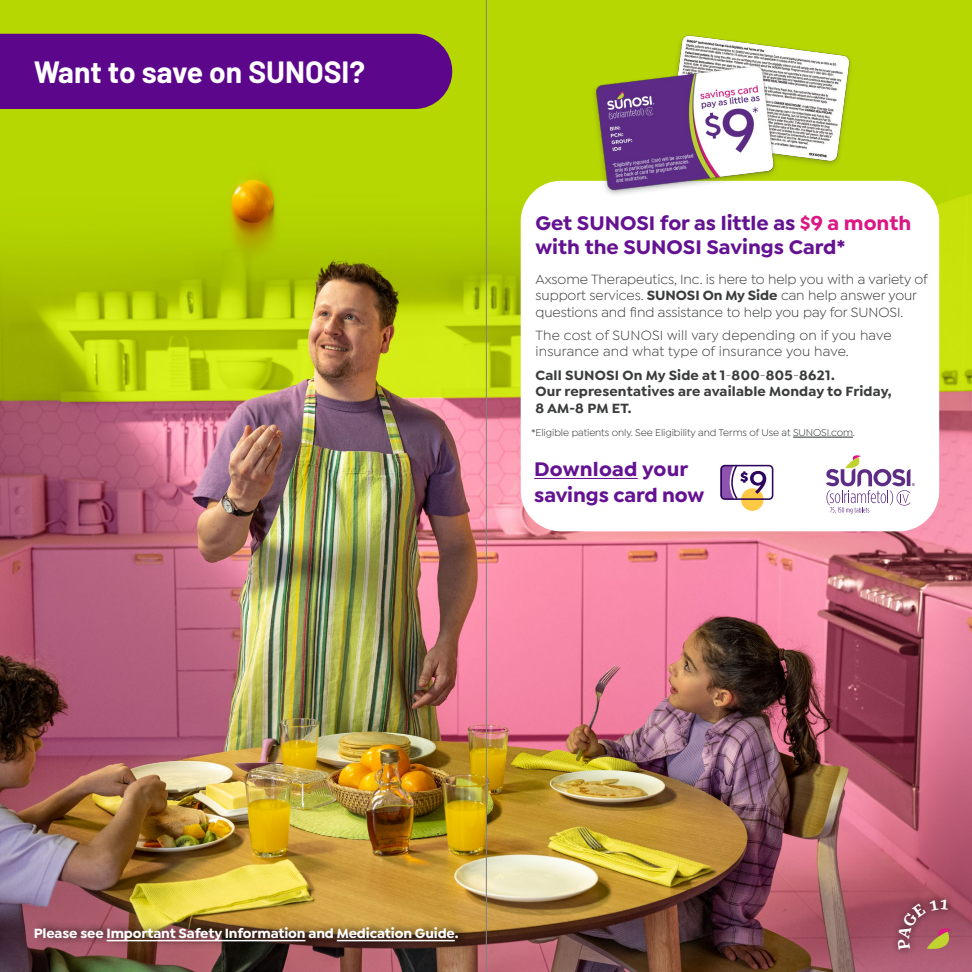
<style>
.page{position:relative;width:972px;height:972px;background:#fff}
.page>*{position:absolute;margin:0;border:0;box-sizing:border-box;transform-origin:0 0}
.t1{font:700 30px "Barlow";color:#fff}
.t2{font:700 21px/24px "Isidora Sans";color:#641292}
.t3{font:14.25px/16.5px "Isidora Sans";letter-spacing:-.005em;color:#3b3d3d}
.t4{font:700 14.25px/16.5px "Isidora Sans";letter-spacing:.01em;color:#3b3d3d}
.t5{font:700 14.25px "Isidora Sans";letter-spacing:-.01em;color:#fff}
.t6{font:10.5px "Isidora Sans";letter-spacing:-.01em;color:#313333}
.s1{color:#da1884}
.s2{font-weight:700}
.s3{font-weight:400}
</style>
<div class="page">
<img style="left:0;top:0;width:972px;height:972px">
<div style="left:521px;top:181px;width:418px;height:350px;background:#fff;border-radius:40px"></div>
<hr style="left:534px;top:478px;width:104px;height:1px;background:#641292">
<hr style="left:793px;top:437px;width:60px;height:1px;background:#313333">
<img style="left:589px;top:30px;width:270px;height:165px">
<svg style="left:720px;top:464px;width:54px;height:47px"></svg>
<div style="left:0;top:34px;width:452px;height:75px;background:#5c068c"></div>
<hr style="left:486px;top:0;width:1px;height:972px;background:#808285">
<div style="left:890px;top:892px;width:65px;height:65px;background:#000;opacity:.75"></div>
<div style="left:34px;top:919px;width:438px;height:31px;background:#000;opacity:.75"></div>
<hr style="left:107px;top:940px;width:199px;height:1px;background:#fff">
<hr style="left:337px;top:940px;width:118px;height:1px;background:#fff">
<svg style="left:826px;top:455px;width:89px;height:58px"></svg>
<svg style="left:898px;top:900px;width:54px;height:51px;background:#985159"></svg>
<h1 class="t1" style="left:34px;top:50px;width:333px">Want to save on SUNOSI?</h1>
<h2 class="t2" style="left:536px;top:211px;width:377px">Get SUNOSI for as little as <span class="s1">$9 a month </span>with the SUNOSI Savings Card*</h2>
<p class="t3" style="left:536px;top:271px;width:394px">Axsome Therapeutics, Inc. is here to help you with a variety of support services. <span class="s2">SUNOSI On My Side</span> can help answer your questions and find assistance to help you pay for SUNOSI.</p>
<p class="t3" style="left:536px;top:327px;width:358px">The cost of SUNOSI will vary depending on if you have insurance and what type of insurance you have.</p>
<p class="t4" style="left:536px;top:367px;width:358px">Call SUNOSI On My Side at 1<span class="s3">-</span>800<span class="s3">-</span>805<span class="s3">-</span>8621.<br>Our representatives are available Monday to Friday,<br>8 AM-8 PM ET.</p>
<p class="t6" style="left:531px;top:427px;width:326px">*Eligible patients only. See Eligibility and Terms of Use at SUNOSI.com.</p>
<h2 class="t2" style="left:534px;top:457px;width:172px;line-height:25.2px">Download your savings card now</h2>
<p class="t5" style="left:34px;top:924px;width:426px">Please see Important Safety Information and Medication Guide.</p>
</div>
